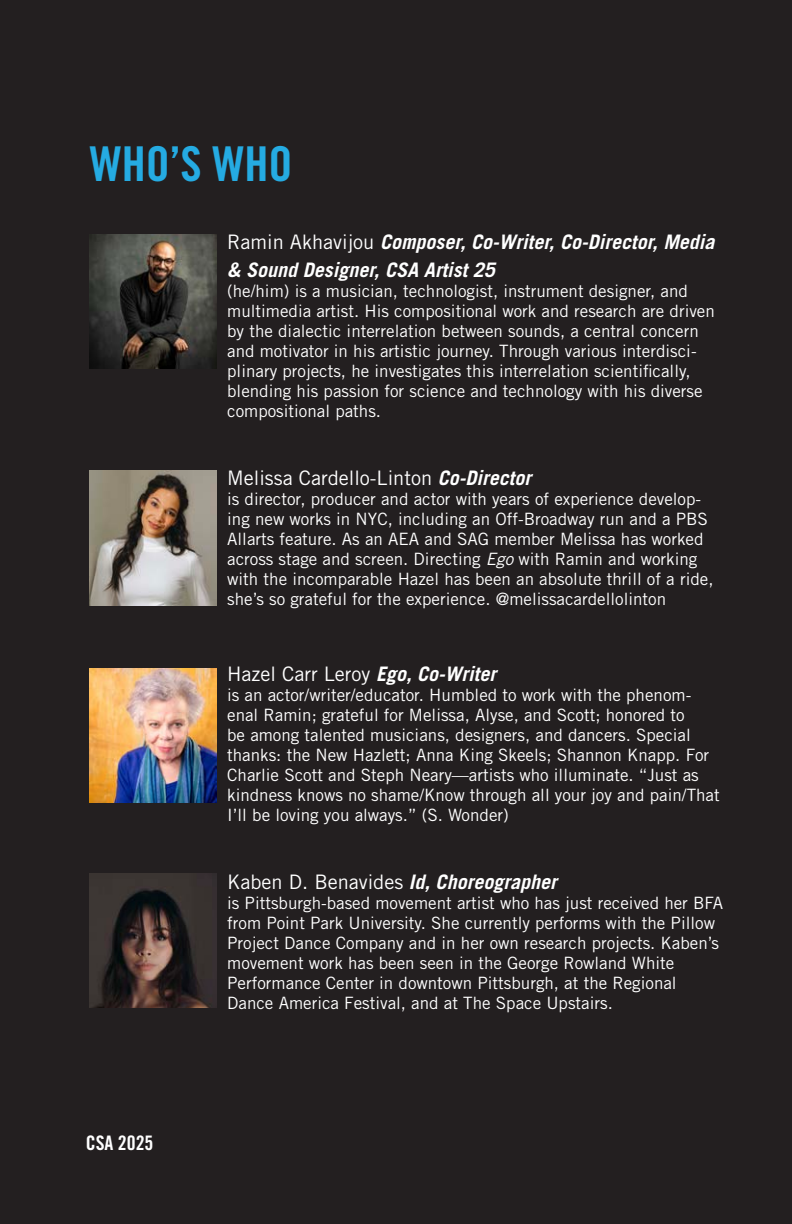
<style>
.page{position:relative;width:792px;height:1224px;background:#231f20}
.page>*{position:absolute;margin:0;border:0;box-sizing:border-box;transform-origin:0 0}
.t1{font:48px "Trade Gothic LT Std Bd Cn 20";color:#25abe2}
.t2{font:20px "Trade Gothic LT Std";color:#fff}
.t3{font:italic 700 20px/28px "Trade Gothic LT Std";color:#fff}
.t4{font:20px "Trade Gothic LT Std Bd Cn 20";color:#fff}
.t5{font:17px/20px "Trade Gothic LT Std";color:#fff}
.s1{font-weight:400;font-style:normal}
.s2{font-weight:700;font-style:italic}
.s3{font-style:italic}
</style>
<div class="page">
<img style="left:90px;top:234px;width:127px;height:135px">
<img style="left:90px;top:471px;width:127px;height:134px">
<img style="left:90px;top:668px;width:127px;height:134px">
<img style="left:90px;top:874px;width:127px;height:134px">
<p class="t1" style="left:90px;top:134px;width:204px">WHO’S WHO</p>
<p class="t3" style="left:227px;top:228px;width:489px"><span class="s1">Ramin Akhavijou</span> Composer, Co-Writer, Co-Director, Media &amp; Sound Designer, CSA Artist 25</p>
<p class="t5" style="left:227px;top:281px;width:489px">(he/him) is a musician, technologist, instrument designer, and multimedia artist. His compositional work and research are driven by the dialectic interrelation between sounds, a central concern and motivator in his artistic journey. Through various interdisci&shy;plinary projects, he investigates this interrelation scientifically, blending his passion for science and technology with his diverse compositional paths.</p>
<p class="t2" style="left:227px;top:466px;width:305px">Melissa Cardello-Linton <span class="s2">Co-Director</span></p>
<p class="t5" style="left:227px;top:489px;width:488px">is director, producer and actor with years of experience develop&shy;ing new works in NYC, including an Off-Broadway run and a PBS Allarts feature. As an AEA and SAG member Melissa has worked across stage and screen. Directing <span class="s3">Ego</span> with Ramin and working with the incomparable Hazel has been an absolute thrill of a ride, she’s so grateful for the experience. @melissacardellolinton</p>
<p class="t2" style="left:227px;top:662px;width:270px">Hazel Carr Leroy <span class="s2">Ego, Co-Writer</span></p>
<p class="t5" style="left:227px;top:685px;width:494px">is an actor/writer/educator. Humbled to work with the phenom&shy;enal Ramin; grateful for Melissa, Alyse, and Scott; honored to<br>be among talented musicians, designers, and dancers. Special thanks: the New Hazlett; Anna King Skeels; Shannon Knapp. For Charlie Scott and Steph Neary—artists who illuminate. “Just as kindness knows no shame/Know through all your joy and pain/That I’ll be loving you always.” (S. Wonder)</p>
<p class="t4" style="left:86px;top:1131px;width:69px">CSA 2025</p>
<p class="t2" style="left:227px;top:870px;width:331px">Kaben D. Benavides <span class="s2">Id, Choreographer</span></p>
<p class="t5" style="left:227px;top:893px;width:497px">is Pittsburgh-based movement artist who has just received her BFA from Point Park University. She currently performs with the Pillow Project Dance Company and in her own research projects. Kaben’s movement work has been seen in the George Rowland White</p>
<p class="t5" style="left:227px;top:973px;width:451px">Performance Center in downtown Pittsburgh, at the Regional<br>Dance America Festival, and at The Space Upstairs.</p>
</div>
